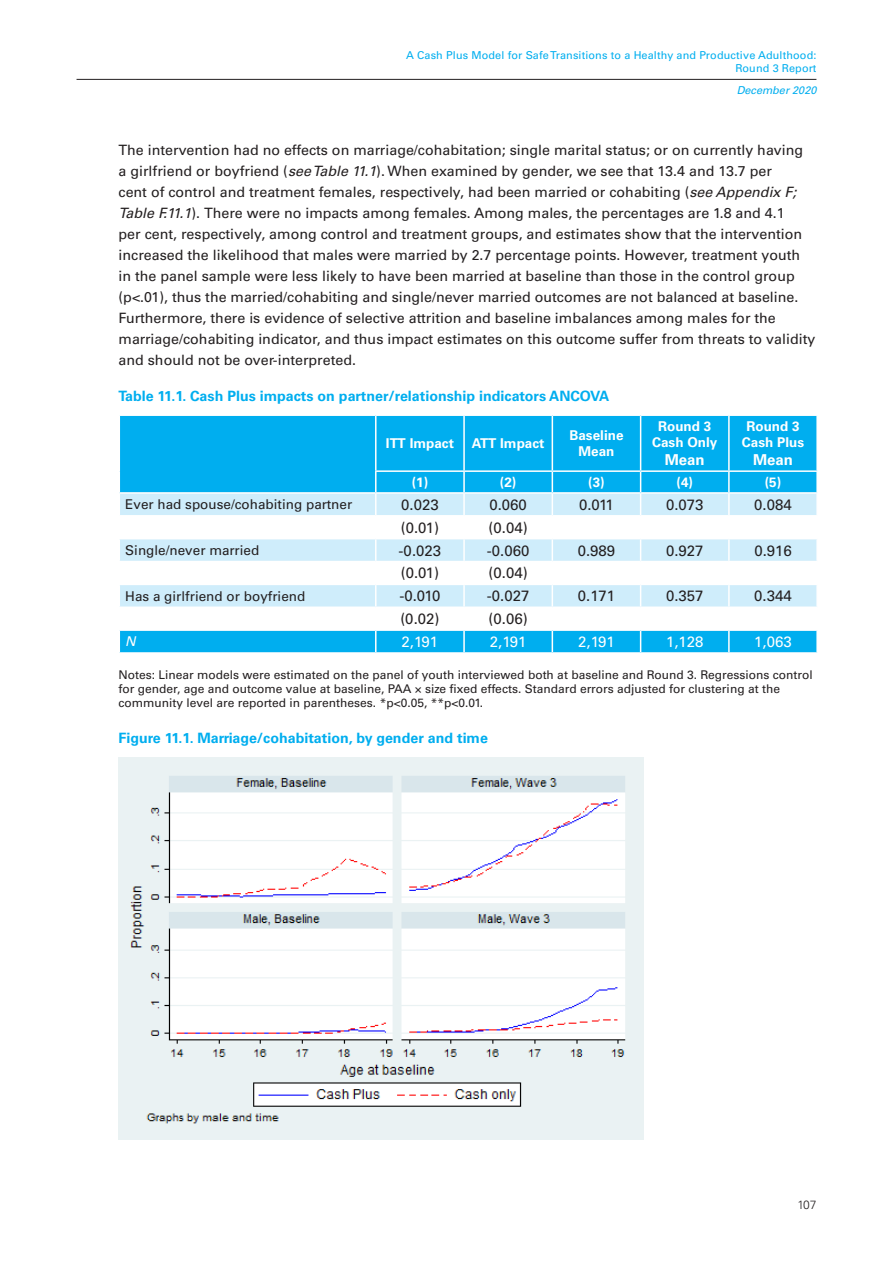
<style>
.page{position:relative;width:893px;height:1263px;background:#fff}
.page>*{position:absolute;margin:0;border:0;box-sizing:border-box;transform-origin:0 0}
.Table_Text{font:15px "Univers LT Std";color:#231f20}
.Table_Text-2{font:15px "Univers LT Std";color:#fff}
.Table_Text-3{font:700 15px "Univers LT Std";color:#fff}
.Main_Body{font:14.25px/21px "Univers LT Std";color:#231f20}
.Table{font:700 14.25px "Univers LT Std";color:#00aeef}
.Figure{font:700 14.25px "Univers LT Std";color:#00aeef}
.Table_Text-4{font:13.5px "Univers LT Std";color:#231f20}
.Table_Text-5{font:700 13.5px/16.2px "Univers LT Std";color:#fff;text-align:center}
.Table_Text-6{font:italic 13.5px "Univers LT Std";color:#fff}
.Source_Caption{font:12px/14.4px "Univers LT Std";color:#231f20}
.t1{font:300 12px "Univers LT Std";color:#231f20}
.t2{font:10.8px/13px "Univers LT Std";letter-spacing:.01em;color:#00aeef;text-align:right}
.t3{font:italic 10.8px "Univers LT Std";color:#00aeef}
.s1{font-style:italic}
</style>
<div class="page">
<hr style="left:77px;top:79px;width:739px;height:1px;background:#231f20">
<svg style="left:120px;top:416px;width:696px;height:236px;fill:#00aeef"></svg>
<svg style="left:120px;top:494px;width:696px;height:112px;fill:#cfedfb"></svg>
<hr style="left:375px;top:416px;width:1px;height:54px;background:#fff">
<hr style="left:463px;top:416px;width:2px;height:54px;background:#fff">
<hr style="left:552px;top:416px;width:1px;height:54px;background:#fff">
<hr style="left:640px;top:416px;width:1px;height:54px;background:#fff">
<hr style="left:728px;top:416px;width:2px;height:54px;background:#fff">
<hr style="left:375px;top:470px;width:89px;height:2px;background:#fff">
<hr style="left:464px;top:470px;width:88px;height:2px;background:#fff">
<hr style="left:463px;top:472px;width:2px;height:20px;background:#fff">
<hr style="left:552px;top:470px;width:89px;height:2px;background:#fff">
<hr style="left:641px;top:470px;width:88px;height:2px;background:#fff">
<hr style="left:729px;top:470px;width:89px;height:2px;background:#fff">
<hr style="left:728px;top:472px;width:2px;height:20px;background:#fff">
<hr style="left:119px;top:492px;width:257px;height:2px;background:#fff">
<hr style="left:376px;top:492px;width:88px;height:2px;background:#fff">
<hr style="left:464px;top:492px;width:88px;height:2px;background:#fff">
<hr style="left:463px;top:494px;width:2px;height:21px;background:#fff">
<hr style="left:552px;top:492px;width:89px;height:2px;background:#fff">
<hr style="left:641px;top:492px;width:88px;height:2px;background:#fff">
<hr style="left:729px;top:492px;width:89px;height:2px;background:#fff">
<hr style="left:728px;top:494px;width:2px;height:21px;background:#fff">
<hr style="left:119px;top:515px;width:257px;height:1px;background:#fff">
<hr style="left:376px;top:515px;width:88px;height:1px;background:#fff">
<hr style="left:464px;top:515px;width:88px;height:1px;background:#fff">
<hr style="left:463px;top:516px;width:2px;height:22px;background:#fff">
<hr style="left:552px;top:515px;width:89px;height:1px;background:#fff">
<hr style="left:641px;top:515px;width:88px;height:1px;background:#fff">
<hr style="left:729px;top:515px;width:89px;height:1px;background:#fff">
<hr style="left:728px;top:516px;width:2px;height:22px;background:#fff">
<hr style="left:119px;top:538px;width:257px;height:1px;background:#fff">
<hr style="left:376px;top:538px;width:88px;height:1px;background:#fff">
<hr style="left:464px;top:538px;width:88px;height:1px;background:#fff">
<hr style="left:463px;top:539px;width:2px;height:22px;background:#fff">
<hr style="left:552px;top:538px;width:89px;height:1px;background:#fff">
<hr style="left:641px;top:538px;width:88px;height:1px;background:#fff">
<hr style="left:729px;top:538px;width:89px;height:1px;background:#fff">
<hr style="left:728px;top:539px;width:2px;height:22px;background:#fff">
<hr style="left:119px;top:561px;width:257px;height:1px;background:#fff">
<hr style="left:376px;top:561px;width:88px;height:1px;background:#fff">
<hr style="left:464px;top:561px;width:88px;height:1px;background:#fff">
<hr style="left:463px;top:562px;width:2px;height:22px;background:#fff">
<hr style="left:552px;top:561px;width:89px;height:1px;background:#fff">
<hr style="left:641px;top:561px;width:88px;height:1px;background:#fff">
<hr style="left:729px;top:561px;width:89px;height:1px;background:#fff">
<hr style="left:728px;top:562px;width:2px;height:22px;background:#fff">
<hr style="left:119px;top:584px;width:257px;height:1px;background:#fff">
<hr style="left:376px;top:584px;width:88px;height:1px;background:#fff">
<hr style="left:464px;top:584px;width:88px;height:1px;background:#fff">
<hr style="left:463px;top:585px;width:2px;height:21px;background:#fff">
<hr style="left:552px;top:584px;width:89px;height:1px;background:#fff">
<hr style="left:641px;top:584px;width:88px;height:1px;background:#fff">
<hr style="left:729px;top:584px;width:89px;height:1px;background:#fff">
<hr style="left:728px;top:585px;width:2px;height:21px;background:#fff">
<hr style="left:119px;top:606px;width:257px;height:2px;background:#fff">
<hr style="left:376px;top:606px;width:88px;height:2px;background:#fff">
<hr style="left:464px;top:606px;width:88px;height:2px;background:#fff">
<hr style="left:463px;top:608px;width:2px;height:21px;background:#fff">
<hr style="left:552px;top:606px;width:89px;height:2px;background:#fff">
<hr style="left:641px;top:606px;width:88px;height:2px;background:#fff">
<hr style="left:729px;top:606px;width:89px;height:2px;background:#fff">
<hr style="left:728px;top:608px;width:2px;height:21px;background:#fff">
<hr style="left:119px;top:629px;width:257px;height:2px;background:#fff">
<hr style="left:376px;top:629px;width:88px;height:2px;background:#fff">
<svg style="left:375px;top:472px;width:1px;height:180px"></svg>
<hr style="left:464px;top:629px;width:88px;height:2px;background:#fff">
<hr style="left:463px;top:631px;width:2px;height:21px;background:#fff">
<hr style="left:552px;top:629px;width:89px;height:2px;background:#fff">
<svg style="left:552px;top:472px;width:1px;height:180px"></svg>
<hr style="left:641px;top:629px;width:88px;height:2px;background:#fff">
<svg style="left:640px;top:472px;width:1px;height:180px"></svg>
<hr style="left:729px;top:629px;width:89px;height:2px;background:#fff">
<hr style="left:728px;top:631px;width:2px;height:21px;background:#fff">
<img style="left:119px;top:757px;width:524px;height:382px">
<p class="t2" style="left:406px;top:49px;width:412px">A Cash Plus Model for Safe Transitions to a Healthy and Productive Adulthood:<br>Round 3 Report</p>
<p class="t3" style="left:737px;top:83px;width:81px">December 2020</p>
<p class="Main_Body" style="left:119px;top:139px;width:698px">The intervention had no effects on marriage/cohabitation; single marital status; or on currently having<br>a girlfriend or boyfriend (<span class="s1">see Table 11.1</span>). When examined by gender, we see that 13.4 and 13.7 per<br>cent of control and treatment females, respectively, had been married or cohabiting (<span class="s1">see Appendix F; Table F.11.1</span>). There were no impacts among females. Among males, the percentages are 1.8 and 4.1<br>per cent, respectively, among control and treatment groups, and estimates show that the intervention increased the likelihood that males were married by 2.7 percentage points. However, treatment youth in the panel sample were less likely to have been married at baseline than those in the control group (p&lt;.01), thus the married/cohabiting and single/never married outcomes are not balanced at baseline.<br>Furthermore, there is evidence of selective attrition and baseline imbalances among males for the marriage/cohabiting indicator, and thus impact estimates on this outcome suffer from threats to validity and should not be over-interpreted.</p>
<p class="Table" style="left:119px;top:388px;width:492px">Table 11.1. Cash Plus impacts on partner/relationship indicators ANCOVA</p>
<p class="Table_Text-5" style="left:386px;top:435px;width:69px">ITT Impact</p>
<p class="Table_Text-5" style="left:472px;top:435px;width:74px">ATT Impact</p>
<p class="Table_Text-5" style="left:569px;top:427px;width:56px">Baseline<br>Mean</p>
<p class="Table_Text-5" style="left:652px;top:418px;width:67px">Round 3<br>Cash Only</p>
<p class="Table_Text-3" style="left:665px;top:451px;width:42px">Mean</p>
<p class="Table_Text-5" style="left:742px;top:418px;width:64px">Round 3<br>Cash Plus</p>
<p class="Table_Text-3" style="left:753px;top:451px;width:42px">Mean</p>
<p class="Table_Text-5" style="left:412px;top:474px;width:18px">(1)</p>
<p class="Table_Text-5" style="left:500px;top:474px;width:18px">(2)</p>
<p class="Table_Text-5" style="left:588px;top:474px;width:18px">(3)</p>
<p class="Table_Text-5" style="left:676px;top:474px;width:18px">(4)</p>
<p class="Table_Text-5" style="left:765px;top:474px;width:18px">(5)</p>
<p class="Table_Text-4" style="left:125px;top:496px;width:228px">Ever had spouse/cohabiting partner</p>
<p class="Table_Text" style="left:401px;top:496px;width:39px">0.023</p>
<p class="Table_Text" style="left:489px;top:496px;width:39px">0.060</p>
<p class="Table_Text" style="left:579px;top:496px;width:36px">0.011</p>
<p class="Table_Text" style="left:666px;top:496px;width:39px">0.073</p>
<p class="Table_Text" style="left:754px;top:496px;width:39px">0.084</p>
<p class="Table_Text" style="left:401px;top:518px;width:40px">(0.01)</p>
<p class="Table_Text" style="left:489px;top:518px;width:41px">(0.04)</p>
<p class="Table_Text-4" style="left:125px;top:542px;width:135px">Single/never married</p>
<p class="Table_Text" style="left:399px;top:541px;width:44px">-0.023</p>
<p class="Table_Text" style="left:487px;top:541px;width:44px">-0.060</p>
<p class="Table_Text" style="left:578px;top:541px;width:39px">0.989</p>
<p class="Table_Text" style="left:666px;top:541px;width:39px">0.927</p>
<p class="Table_Text" style="left:754px;top:541px;width:39px">0.916</p>
<p class="Table_Text" style="left:401px;top:564px;width:40px">(0.01)</p>
<p class="Table_Text" style="left:489px;top:564px;width:41px">(0.04)</p>
<p class="Table_Text-4" style="left:125px;top:588px;width:182px">Has a girlfriend or boyfriend</p>
<p class="Table_Text" style="left:399px;top:587px;width:42px">-0.010</p>
<p class="Table_Text" style="left:487px;top:587px;width:44px">-0.027</p>
<p class="Table_Text" style="left:578px;top:587px;width:39px">0.171</p>
<p class="Table_Text" style="left:666px;top:587px;width:39px">0.357</p>
<p class="Table_Text" style="left:754px;top:587px;width:39px">0.344</p>
<p class="Table_Text" style="left:400px;top:610px;width:41px">(0.02)</p>
<p class="Table_Text" style="left:489px;top:610px;width:41px">(0.06)</p>
<p class="Table_Text-6" style="left:125px;top:634px;width:12px">N</p>
<p class="Table_Text-2" style="left:402px;top:633px;width:38px">2,191</p>
<p class="Table_Text-2" style="left:490px;top:633px;width:38px">2,191</p>
<p class="Table_Text-2" style="left:578px;top:633px;width:38px">2,191</p>
<p class="Table_Text-2" style="left:666px;top:633px;width:39px">1,128</p>
<p class="Table_Text-2" style="left:754px;top:633px;width:39px">1,063</p>
<p class="Source_Caption" style="left:119px;top:667px;width:696px">Notes: Linear models were estimated on the panel of youth interviewed both at baseline and Round 3. Regressions control for gender, age and outcome value at baseline, PAA × size fixed effects. Standard errors adjusted for clustering at the community level are reported in parentheses. *p&lt;0.05, **p&lt;0.01.</p>
<p class="Figure" style="left:119px;top:730px;width:371px">Figure 11.1. Marriage/cohabitation, by gender and time</p>
<p class="t1" style="left:797px;top:1197px;width:21px">107</p>
</div>
